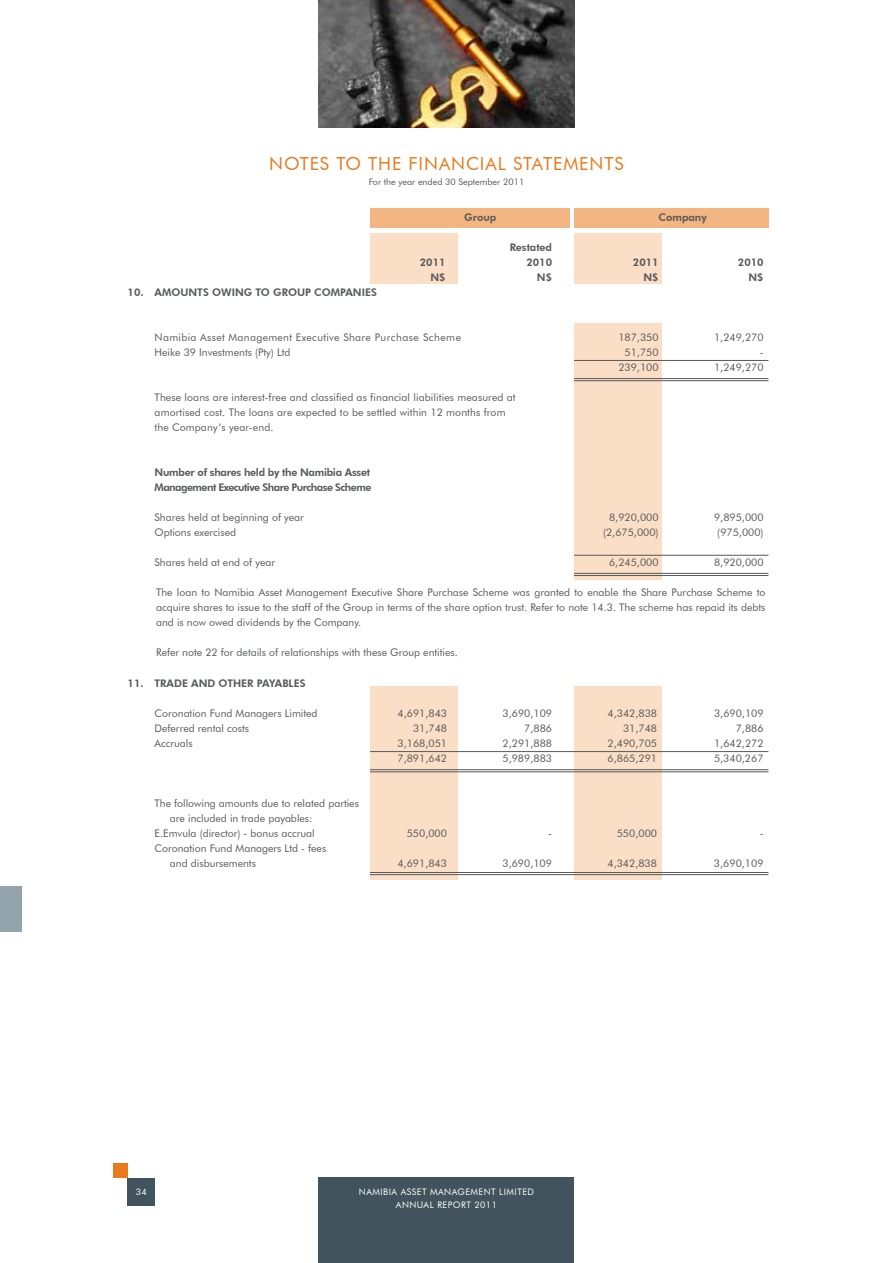
<style>
.page{position:relative;width:893px;height:1263px;background:#fff}
.page>*{position:absolute;margin:0;border:0;box-sizing:border-box;transform-origin:0 0}
.t1{font:18px "Futura BT";letter-spacing:.05em;color:#e67a1e}
.t2{font:10.5px/15px "Futura BT";color:#58595b}
.t3{font:800 10.5px/15px "Futura BT";letter-spacing:-.05em;color:#58595b}
.t4{font:800 10.5px "Futura BT";letter-spacing:-.025em;color:#58595b}
.t5{font:10.5px "Futura BT";letter-spacing:.03em;color:#58595b}
.t6{font:800 10.5px "Futura BT";color:#58595b}
.t7{font:9px/13.5px "Futura BT";letter-spacing:.05em;color:#fff;text-align:center}
.t8{font:9px "Futura BT";color:#58595b}
</style>
<div class="page">
<div style="left:319px;top:1178px;width:255px;height:85px;background:#41535d"></div>
<div style="left:128px;top:1178px;width:27px;height:27px;background:#41535d"></div>
<div style="left:113px;top:1163px;width:15px;height:15px;background:#e67a1e"></div>
<div style="left:0;top:886px;width:21px;height:46px;background:#93a3ac"></div>
<img style="left:319px;top:0;width:255px;height:127px">
<div style="left:574px;top:234px;width:87px;height:346px;background:#fadec5"></div>
<div style="left:370px;top:234px;width:87px;height:346px;background:#fadec5"></div>
<div style="left:370px;top:208px;width:200px;height:19px;background:#f3b682"></div>
<div style="left:574px;top:208px;width:194px;height:19px;background:#f3b682"></div>
<div style="left:362px;top:304px;width:106px;height:282px;background:#fff"></div>
<hr style="left:574px;top:555px;width:194px;height:1px;background:#58595b">
<hr style="left:574px;top:573px;width:194px;height:1px;background:#58595b">
<hr style="left:574px;top:575px;width:194px;height:1px;background:#58595b">
<div style="left:308px;top:284px;width:489px;height:38px;background:#fff"></div>
<div style="left:574px;top:679px;width:87px;height:201px;background:#fadec5"></div>
<div style="left:370px;top:679px;width:87px;height:201px;background:#fadec5"></div>
<hr style="left:370px;top:751px;width:398px;height:1px;background:#58595b">
<hr style="left:370px;top:769px;width:398px;height:1px;background:#58595b">
<hr style="left:370px;top:771px;width:398px;height:1px;background:#58595b">
<hr style="left:370px;top:872px;width:398px;height:1px;background:#58595b">
<hr style="left:370px;top:874px;width:398px;height:1px;background:#58595b">
<div style="left:308px;top:669px;width:489px;height:17px;background:#fff"></div>
<hr style="left:574px;top:360px;width:194px;height:1px;background:#58595b">
<hr style="left:574px;top:378px;width:194px;height:1px;background:#58595b">
<hr style="left:574px;top:380px;width:194px;height:1px;background:#58595b">
<h1 class="t1" style="left:269px;top:153px;width:356px">NOTES TO THE FINANCIAL STATEMENTS</h1>
<p class="t8" style="left:369px;top:176px;width:157px">For the year ended 30 September 2011</p>
<p class="t4" style="left:464px;top:210px;width:34px">Group</p>
<p class="t6" style="left:659px;top:210px;width:50px">Company</p>
<p class="t6" style="left:510px;top:240px;width:44px">Restated</p>
<p class="t4" style="left:420px;top:255px;width:27px">2011</p>
<p class="t4" style="left:526px;top:255px;width:27px">2010</p>
<p class="t4" style="left:633px;top:255px;width:27px">2011</p>
<p class="t4" style="left:738px;top:255px;width:27px">2010</p>
<p class="t4" style="left:430px;top:270px;width:17px">N$</p>
<p class="t4" style="left:537px;top:270px;width:17px">N$</p>
<p class="t4" style="left:643px;top:270px;width:17px">N$</p>
<p class="t4" style="left:748px;top:270px;width:17px">N$</p>
<p class="t4" style="left:128px;top:285px;width:36px">10. amounts</p>
<p class="t4" style="left:212px;top:285px;width:9px">owing</p>
<p class="t4" style="left:255px;top:285px;width:27px">to group</p>
<p class="t4" style="left:314px;top:285px;width:8px">companies</p>
<p class="t5" style="left:155px;top:330px;width:308px">Namibia Asset Management Executive Share Purchase Scheme</p>
<p class="t2" style="left:618px;top:329px;width:42px">187,350</p>
<p class="t2" style="left:714px;top:329px;width:51px">1,249,270</p>
<p class="t2" style="left:155px;top:344px;width:137px">Heike 39 Investments (Pty) Ltd</p>
<p class="t2" style="left:625px;top:344px;width:36px">51,750</p>
<p class="t2" style="left:760px;top:344px;width:5px">-</p>
<p class="t2" style="left:618px;top:359px;width:42px">239,100</p>
<p class="t2" style="left:714px;top:359px;width:51px">1,249,270</p>
<p class="t2" style="left:155px;top:389px;width:363px">These loans are interest-free and classified as financial liabilities measured at amortised cost. The loans are expected to be settled within 12 months from the Company’s year-end.</p>
<p class="t3" style="left:155px;top:464px;width:218px">Number of shares held by the Namibia Asset<br>Management Executive Share Purchase Scheme</p>
<p class="t2" style="left:155px;top:509px;width:151px">Shares held at beginning of year</p>
<p class="t2" style="left:609px;top:509px;width:51px">8,920,000</p>
<p class="t2" style="left:714px;top:509px;width:51px">9,895,000</p>
<p class="t2" style="left:155px;top:524px;width:83px">Options exercised</p>
<p class="t2" style="left:603px;top:524px;width:57px">(2,675,000)</p>
<p class="t2" style="left:717px;top:524px;width:48px">(975,000)</p>
<p class="t2" style="left:155px;top:554px;width:122px">Shares held at end of year</p>
<p class="t2" style="left:609px;top:554px;width:51px">6,245,000</p>
<p class="t2" style="left:714px;top:554px;width:51px">8,920,000</p>
<p class="t2" style="left:156px;top:584px;width:611px;text-align:justify">The loan to Namibia Asset Management Executive Share Purchase Scheme was granted to enable the Share Purchase Scheme to acquire shares to issue to the staff of the Group in terms of the share option trust. Refer to note 14.3. The scheme has repaid its debts and is now owed dividends by the Company.</p>
<p class="t2" style="left:156px;top:644px;width:303px">Refer note 22 for details of relationships with these Group entities.</p>
<p class="t6" style="left:128px;top:677px;width:180px">11. TRADE AND OTHER PAYABLES</p>
<p class="t2" style="left:155px;top:706px;width:165px">Coronation Fund Managers Limited</p>
<p class="t2" style="left:398px;top:706px;width:51px">4,691,843</p>
<p class="t2" style="left:503px;top:706px;width:51px">3,690,109</p>
<p class="t2" style="left:608px;top:706px;width:51px">4,342,838</p>
<p class="t2" style="left:714px;top:706px;width:51px">3,690,109</p>
<p class="t2" style="left:155px;top:721px;width:96px">Deferred rental costs</p>
<p class="t2" style="left:413px;top:721px;width:36px">31,748</p>
<p class="t2" style="left:524px;top:721px;width:29px">7,886</p>
<p class="t2" style="left:623px;top:721px;width:36px">31,748</p>
<p class="t2" style="left:736px;top:721px;width:29px">7,886</p>
<p class="t2" style="left:155px;top:736px;width:40px">Accruals</p>
<p class="t2" style="left:397px;top:736px;width:51px">3,168,051</p>
<p class="t2" style="left:502px;top:736px;width:51px">2,291,888</p>
<p class="t2" style="left:607px;top:736px;width:51px">2,490,705</p>
<p class="t2" style="left:714px;top:736px;width:51px">1,642,272</p>
<p class="t2" style="left:397px;top:751px;width:51px">7,891,642</p>
<p class="t2" style="left:502px;top:751px;width:51px">5,989,883</p>
<p class="t2" style="left:607px;top:751px;width:51px">6,865,291</p>
<p class="t2" style="left:714px;top:751px;width:51px">5,340,267</p>
<p class="t2" style="left:154px;top:796px;width:206px">The following amounts due to related parties</p>
<p class="t2" style="left:170px;top:811px;width:144px">are included in trade payables:</p>
<p class="t2" style="left:154px;top:826px;width:162px">E.Emvula (director) - bonus accrual</p>
<p class="t2" style="left:407px;top:826px;width:42px">550,000</p>
<p class="t2" style="left:548px;top:826px;width:5px">-</p>
<p class="t2" style="left:617px;top:826px;width:42px">550,000</p>
<p class="t2" style="left:760px;top:826px;width:5px">-</p>
<p class="t2" style="left:170px;top:841px;width:158px;text-indent:-15px">Coronation Fund Managers Ltd - fees and disbursements</p>
<p class="t2" style="left:397px;top:856px;width:51px">4,691,843</p>
<p class="t2" style="left:502px;top:856px;width:51px">3,690,109</p>
<p class="t2" style="left:607px;top:856px;width:51px">4,342,838</p>
<p class="t2" style="left:714px;top:856px;width:51px">3,690,109</p>
<p class="t7" style="left:136px;top:1185px;width:13px">34</p>
<p class="t7" style="left:359px;top:1184px;width:177px">NAMIBIA ASSET MANAGEMENT LIMITED<br>ANNUAL REPORT 2011</p>
</div>
